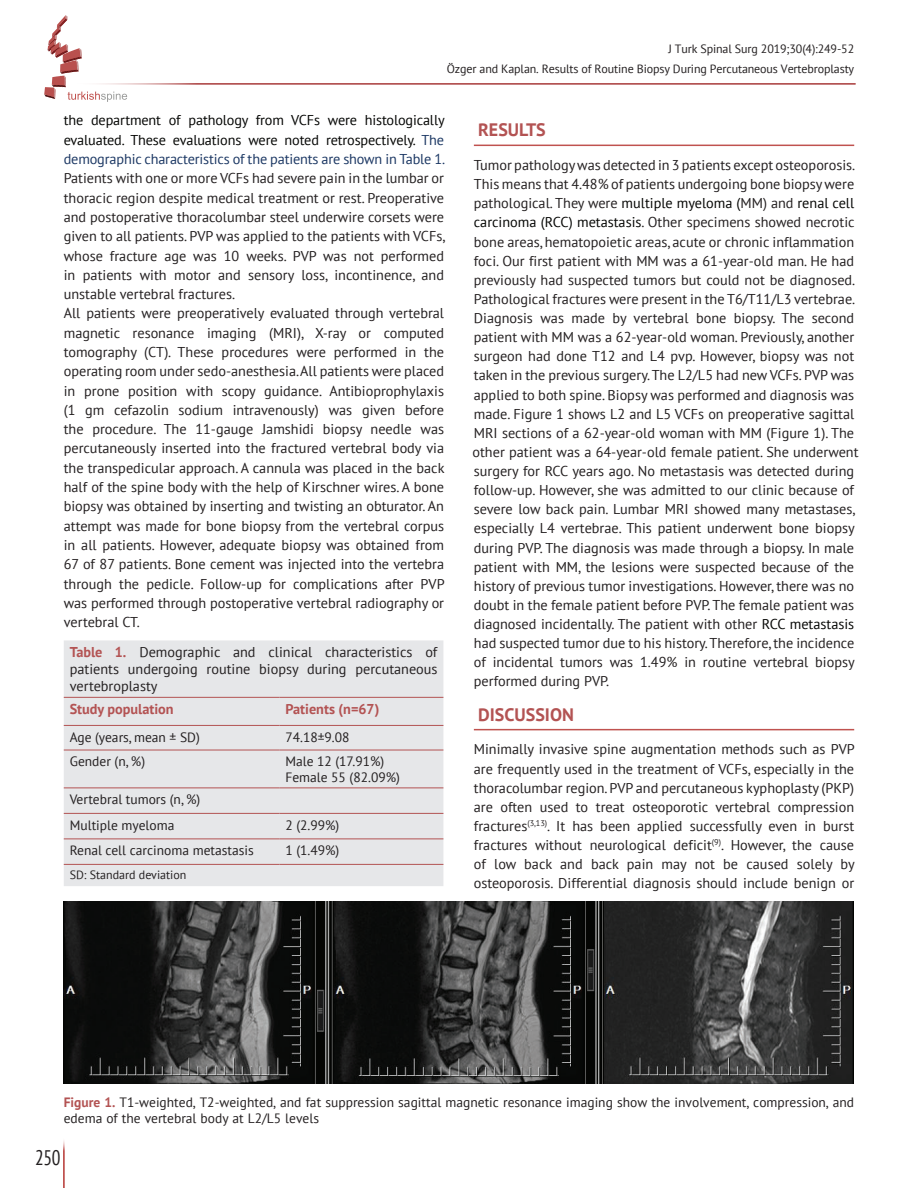
<style>
.page{position:relative;width:918px;height:1188px;background:#fff}
.page>*{position:absolute;margin:0;border:0;box-sizing:border-box;transform-origin:0 0}
.t1{font:condensed 21px "PT Sans";color:#231f20;scale:.92 1}
.t2{font:700 18px "PT Sans";color:#b35353}
.t3{font:14.25px/19px "PT Sans";color:#231f20}
.t4{font:14.25px/19.4px "PT Sans";letter-spacing:-.01em;color:#040503;text-align:justify}
.t5{font:700 14.25px "PT Sans";color:#b35353}
.t6{font:13.5px/15.8px "PT Sans";color:#231f20}
.t7{font:12px "PT Sans";letter-spacing:-.01em;color:#231f20}
.s1{color:#1b3763}
.s2{font-weight:700;color:#b35353}
.s3{color:#040503}
</style>
<div class="page">
<div style="left:69px;top:83px;width:786px;height:2px;background:#b35353;border:1px solid #b35353"></div>
<svg style="left:44px;top:15px;width:83px;height:87px"></svg>
<hr style="left:63px;top:1138px;width:1px;height:50px;background:#c0524f">
<hr style="left:474px;top:145px;width:380px;height:1px;background:#c0524f">
<hr style="left:474px;top:729px;width:380px;height:1px;background:#c0524f">
<div style="left:64px;top:640px;width:379px;height:246px;background:#e6e7e9"></div>
<hr style="left:64px;top:697px;width:215px;height:1px;background:#b35353">
<hr style="left:279px;top:697px;width:164px;height:1px;background:#b35353">
<hr style="left:64px;top:725px;width:215px;height:1px;background:#b35353">
<hr style="left:279px;top:725px;width:164px;height:1px;background:#b35353">
<hr style="left:64px;top:750px;width:215px;height:1px;background:#b35353">
<hr style="left:279px;top:750px;width:164px;height:1px;background:#b35353">
<hr style="left:64px;top:788px;width:215px;height:1px;background:#b35353">
<hr style="left:279px;top:788px;width:164px;height:1px;background:#b35353">
<hr style="left:64px;top:813px;width:215px;height:1px;background:#b35353">
<hr style="left:279px;top:813px;width:164px;height:1px;background:#b35353">
<hr style="left:64px;top:839px;width:215px;height:1px;background:#b35353">
<hr style="left:279px;top:839px;width:164px;height:1px;background:#b35353">
<hr style="left:64px;top:864px;width:215px;height:1px;background:#b35353">
<hr style="left:279px;top:864px;width:164px;height:1px;background:#b35353">
<img style="left:64px;top:901px;width:789px;height:182px">
<p class="t7" style="left:668px;top:41px;width:187px">J Turk Spinal Surg 2019;30(4):249-52</p>
<p class="t7" style="left:447px;top:61px;width:409px">Özger and Kaplan. Results of Routine Biopsy During Percutaneous Vertebroplasty</p>
<p class="t4" style="left:64px;top:110px;width:383px">the department of pathology from VCFs were histologically evaluated. These evaluations were noted retrospectively. <span class="s1">The demographic characteristics of the patients are shown in Table 1.</span></p>
<p class="t3" style="left:64px;top:168px;width:383px">Patients with one or more VCFs had severe pain in the lumbar or thoracic region despite medical treatment or rest. Preoperative and postoperative thoracolumbar steel underwire corsets were given to all patients. PVP was applied to the patients with VCFs, whose fracture age was 10 weeks. PVP was not performed in patients with motor and sensory loss, incontinence, and unstable vertebral fractures.<br>All patients were preoperatively evaluated through vertebral magnetic resonance imaging (MRI), X-ray or computed tomography (CT). These procedures were performed in the operating room under sedo-anesthesia. All patients were placed in prone position with scopy guidance. Antibioprophylaxis (1 gm cefazolin sodium intravenously) was given before the procedure. The 11-gauge Jamshidi biopsy needle was percutaneously inserted into the fractured vertebral body via the transpedicular approach. A cannula was placed in the back half of the spine body with the help of Kirschner wires. A bone biopsy was obtained by inserting and twisting an obturator. An attempt was made for bone biopsy from the vertebral corpus in all patients. However, adequate biopsy was obtained from 67 of 87 patients. Bone cement was injected into the vertebra through the pedicle. Follow-up for complications after PVP was performed through postoperative vertebral radiography or vertebral CT.</p>
<p class="t3" style="left:70px;top:643px;width:369px;line-height:17.1px;text-align:justify"><span class="s2">Table 1.</span> Demographic and clinical characteristics of patients undergoing routine biopsy during percutaneous vertebroplasty</p>
<p class="t5" style="left:70px;top:700px;width:105px">Study population</p>
<p class="t5" style="left:285px;top:700px;width:95px">Patients (n=67)</p>
<p class="t6" style="left:70px;top:729px;width:132px">Age (years, mean ± SD)</p>
<p class="t6" style="left:285px;top:729px;width:66px">74.18±9.08</p>
<p class="t6" style="left:70px;top:753px;width:77px">Gender (n, %)</p>
<p class="t6" style="left:285px;top:753px;width:116px">Male 12 (17.91%)<br>Female 55 (82.09%)</p>
<p class="t6" style="left:70px;top:786px;width:132px;line-height:25.5px">Vertebral tumors (n, %)<br>Multiple myeloma</p>
<p class="t6" style="left:285px;top:817px;width:55px">2 (2.99%)</p>
<p class="t6" style="left:70px;top:842px;width:185px">Renal cell carcinoma metastasis</p>
<p class="t6" style="left:285px;top:842px;width:55px">1 (1.49%)</p>
<p class="t7" style="left:70px;top:867px;width:118px">SD: Standard deviation</p>
<p class="t2" style="left:478px;top:118px;width:69px">RESULTS</p>
<p class="t3" style="left:473px;top:155px;width:388px">Tumor pathology was detected in 3 patients except osteoporosis.<br>This means that 4.48% of patients undergoing bone biopsy were pathological. They were <span class="s3">multiple myeloma (</span>MM) and <span class="s3">renal cell carcinoma (RCC) metastasis</span>. Other specimens showed necrotic bone areas, hematopoietic areas, acute or chronic inflammation foci. Our first patient with MM was a 61-year-old man. He had previously had suspected tumors but could not be diagnosed.<br>Pathological fractures were present in the T6/T11/L3 vertebrae.<br>Diagnosis was made by vertebral bone biopsy. The second patient with MM was a 62-year-old woman. Previously, another surgeon had done T12 and L4 pvp. However, biopsy was not taken in the previous surgery. The L2/L5 had new VCFs. PVP was applied to both spine. Biopsy was performed and diagnosis was made. Figure 1 shows L2 and L5 VCFs on preoperative sagittal MRI sections of a 62-year-old woman with MM (Figure 1). The other patient was a 64-year-old female patient. She underwent surgery for RCC years ago. No metastasis was detected during follow-up. However, she was admitted to our clinic because of severe low back pain. Lumbar MRI showed many metastases, especially L4 vertebrae. This patient underwent bone biopsy during PVP. The diagnosis was made through a biopsy. In male patient with MM, the lesions were suspected because of the history of previous tumor investigations. However, there was no doubt in the female patient before PVP. The female patient was diagnosed incidentally. The patient with other <span class="s3">RCC metastasis </span>had suspected tumor due to his history. Therefore, the incidence of incidental tumors was 1.49% in routine vertebral biopsy performed during PVP.</p>
<p class="t2" style="left:478px;top:702px;width:97px">DISCUSSION</p>
<p class="t3" style="left:474px;top:740px;width:382px;text-align:justify">Minimally invasive spine augmentation methods such as PVP are frequently used in the treatment of VCFs, especially in the thoracolumbar region. PVP and percutaneous kyphoplasty (PKP) are often used to treat osteoporotic vertebral compression fractures<sup>(3,13)</sup>. It has been applied successfully even in burst fractures without neurological deficit<sup>(9)</sup>. However, the cause of low back and back pain may not be caused solely by osteoporosis. Differential diagnosis should include benign or</p>
<p class="t6" style="left:64px;top:1093px;width:792px;line-height:16.2px"><span class="s2">Figure 1.</span> T1-weighted, T2-weighted, and fat suppression sagittal magnetic resonance imaging show the involvement, compression, and edema of the vertebral body at L2/L5 levels</p>
<h1 class="t1" style="left:35px;top:1144px;width:29px">250</h1>
</div>
